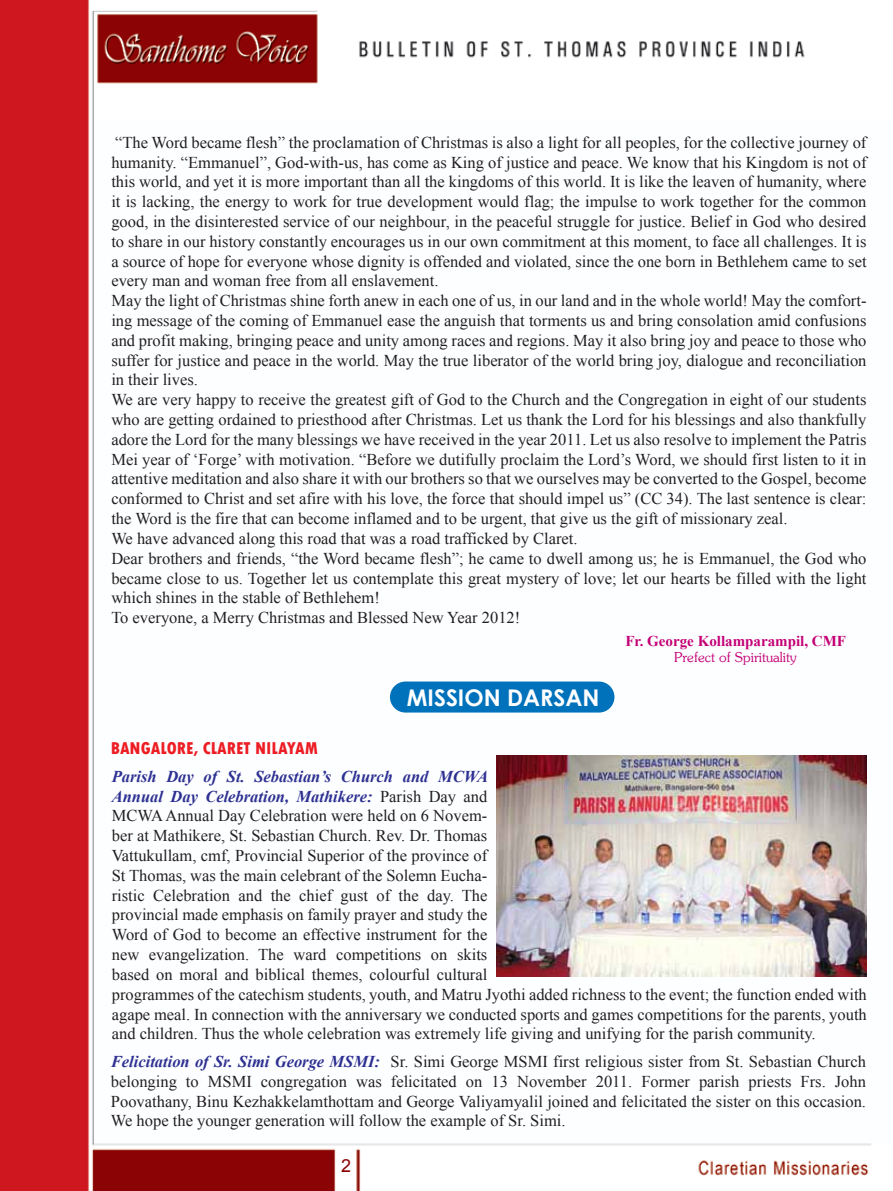
<style>
.page{position:relative;width:893px;height:1191px;background:#fff}
.page>*{position:absolute;margin:0;border:0;box-sizing:border-box;transform-origin:0 0}
.t1{font:700 22.95px "Century Gothic";color:#fff}
.t2{font:800 condensed 18px "Tw Cen";color:#ed1d24}
.t3{font:18px "Arial";color:#8b0304}
.t4{font:16.5px/19.8px "Times New Roman";color:#231f20}
.t5{font:700 15px "Times New Roman";color:#c40075}
.t6{font:13.5px "Southern";color:#c40075}
.s1{font-weight:700;font-style:italic;color:#2e3092}
</style>
<div class="page">
<img style="left:0;top:0;width:871px;height:1191px">
<div style="left:390px;top:681px;width:224px;height:31px;background:#0072bc;border-radius:15px"></div>
<img style="left:496px;top:755px;width:371px;height:221px">
<p class="t4" style="left:111px;top:132px;width:757px">“The Word became flesh” the proclamation of Christmas is also a light for all peoples, for the collective journey of humanity. “Emmanuel”, God-with-us, has come as King of justice and peace. We know that his Kingdom is not of this world, and yet it is more important than all the kingdoms of this world. It is like the leaven of humanity, where it is lacking, the energy to work for true development would flag; the impulse to work together for the common good, in the disinterested service of our neighbour, in the peaceful struggle for justice. Belief in God who desired to share in our history constantly encourages us in our own commitment at this moment, to face all challenges. It is a source of hope for everyone whose dignity is offended and violated, since the one born in Bethlehem came to set every man and woman free from all enslavement.<br>May the light of Christmas shine forth anew in each one of us, in our land and in the whole world! May the comfort&shy;ing message of the coming of Emmanuel ease the anguish that torments us and bring consolation amid confusions and profit making, bringing peace and unity among races and regions. May it also bring joy and peace to those who suffer for justice and peace in the world. May the true liberator of the world bring joy, dialogue and reconciliation in their lives.<br>We are very happy to receive the greatest gift of God to the Church and the Congregation in eight of our students who are getting ordained to priesthood after Christmas. Let us thank the Lord for his blessings and also thankfully adore the Lord for the many blessings we have received in the year 2011. Let us also resolve to implement the Patris Mei year of ‘Forge’ with motivation. “Before we dutifully proclaim the Lord’s Word, we should first listen to it in attentive meditation and also share it with our brothers so that we ourselves may be converted to the Gospel, become conformed to Christ and set afire with his love, the force that should impel us” (CC 34). The last sentence is clear: the Word is the fire that can become inflamed and to be urgent, that give us the gift of missionary zeal.<br>We have advanced along this road that was a road trafficked by Claret.<br>Dear brothers and friends, “the Word became flesh”; he came to dwell among us; he is Emmanuel, the God who became close to us. Together let us contemplate this great mystery of love; let our hearts be filled with the light which shines in the stable of Bethlehem!<br>To everyone, a Merry Christmas and Blessed New Year 2012!</p>
<p class="t5" style="left:625px;top:630px;width:222px">Fr. George Kollamparampil, CMF</p>
<p class="t6" style="left:674px;top:649px;width:124px">Prefect of Spirituality</p>
<p class="t2" style="left:111px;top:738px;width:209px">BANGALORE, CLARET NILAYAM</p>
<h1 class="t1" style="left:407px;top:680px;width:194px">MISSION DARSAN</h1>
<p class="t4" style="left:112px;top:766px;width:757px"><span class="s1">Parish Day of St. Sebastian’s Church and MCWA<br>Annual Day Celebration, Mathikere:</span> Parish Day and<br>MCWA Annual Day Celebration were held on 6 Novem-<br>ber at Mathikere, St. Sebastian Church. Rev. Dr. Thomas<br>Vattukullam, cmf, Provincial Superior of the province of<br>St Thomas, was the main celebrant of the Solemn Eucha-<br>ristic Celebration and the chief gust of the day. The<br>provincial made emphasis on family prayer and study the<br>Word of God to become an effective instrument for the<br>new evangelization. The ward competitions on skits<br>based on moral and biblical themes, colourful cultural<br>programmes of the catechism students, youth, and Matru Jyothi added richness to the event; the function ended with agape meal. In connection with the anniversary we conducted sports and games competitions for the parents, youth and children. Thus the whole celebration was extremely life giving and unifying for the parish community.</p>
<p class="t4" style="left:111px;top:1051px;width:757px;text-align:justify"><span class="s1">Felicitation of Sr. Simi George MSMI:</span> Sr. Simi George MSMI first religious sister from St. Sebastian Church belonging to MSMI congregation was felicitated on 13 November 2011. Former parish priests Frs. John Poovathany, Binu Kezhakkelamthottam and George Valiyamyalil joined and felicitated the sister on this occasion.<br>We hope the younger generation will follow the example of Sr. Simi.</p>
<p class="t3" style="left:341px;top:1153px;width:12px">2</p>
</div>
